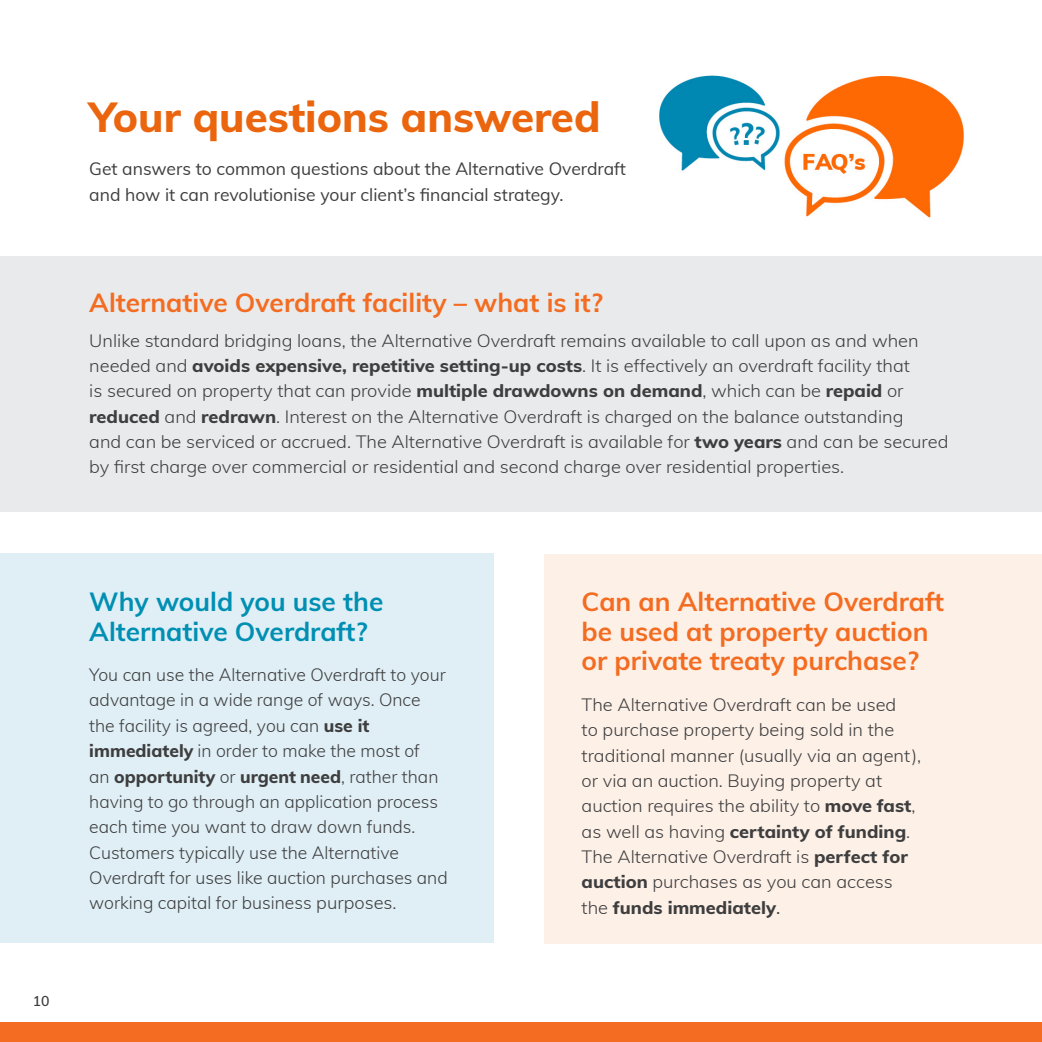
<style>
.page{position:relative;width:1042px;height:1042px;background:#fff}
.page>*{position:absolute;margin:0;border:0;box-sizing:border-box;transform-origin:0 0}
.t1{font:800 42px "Muli";color:#ea650d}
.t2{font:700 26.25px/29.8px "Muli";color:#f36c21}
.t3{font:700 26.25px/29.8px "Muli";color:#008fb3}
.t4{font:300 17.5px/25.4px "Muli";color:#3e3e3f;scale:1.04 1}
.t5{font:300 17.5px/25.4px "Muli";color:#3e3e3f}
.t6{font:17.5px/25.4px "Muli";color:#3e3e3f}
.t7{font:600 14px "Muli";color:#3e3e3f}
.s1{font-weight:800}
.s2{font-weight:400}
</style>
<div class="page">
<img style="left:659px;top:75px;width:305px;height:143px">
<div style="left:0;top:1022px;width:1042px;height:20px;background:#f36c21"></div>
<div style="left:0;top:553px;width:494px;height:390px;background:#dfeff5"></div>
<div style="left:0;top:256px;width:1042px;height:256px;background:#e9eaeb"></div>
<div style="left:545px;top:554px;width:497px;height:389px;background:#fdf0e7"></div>
<p class="t1" style="left:89px;top:86px;width:513px">Your questions answered</p>
<p class="t6" style="left:89px;top:155px;width:538px">Get answers to common questions about the Alternative Overdraft and how it can revolutionise your client’s financial strategy.</p>
<p class="t2" style="left:89px;top:286px;width:515px">Alternative Overdraft facility – what is it?</p>
<p class="t4" style="left:89px;top:327px;width:799px">Unlike standard bridging loans, the Alternative Overdraft remains available to call upon as and when</p>
<p class="t4" style="left:89px;top:352px;width:827px">needed and <span class="s1">avoids expensive, repetitive setting-up costs</span>. It is effectively an overdraft facility that<br>is secured on property that can provide <span class="s1">multiple drawdowns on demand</span>, which can be <span class="s1">repaid</span> or <span class="s1">reduced</span> and <span class="s1">redrawn</span>. Interest on the Alternative Overdraft is charged on the balance outstanding<br>and can be serviced or accrued. The Alternative Overdraft is available for <span class="s1">two years</span> and can be secured by first charge over commercial or residential and second charge over residential properties.</p>
<p class="t7" style="left:33px;top:991px;width:18px">10</p>
<p class="t3" style="left:89px;top:585px;width:296px">Why would you use the<br>Alternative Overdraft?</p>
<p class="t5" style="left:89px;top:661px;width:360px">You can use the Alternative Overdraft to your advantage in a wide range of ways. Once the facility is agreed, you can <span class="s1">use it immediately</span> in order to make the most of<br>an <span class="s1">opportunity</span> or <span class="s1">urgent need</span>, rather than having to go through an application process each time you want to draw down funds.<br>Customers typically use the Alternative Overdraft for uses like auction purchases and working capital for business purposes.</p>
<p class="t2" style="left:581px;top:585px;width:364px">Can an Alternative Overdraft be used at property auction or private treaty purchase?</p>
<p class="t4" style="left:581px;top:691px;width:328px">The Alternative Overdraft can be used<br>to purchase property being sold in the traditional manner (usually via an agent), or via an auction. Buying property at auction requires the ability to <span class="s1">move fast</span>, as well as having <span class="s1">certainty of funding</span>.<br>The Alternative Overdraft is <span class="s1">perfect for auction</span> purchases as you can access the <span class="s1">funds immediately</span><span class="s2">.</span></p>
</div>
